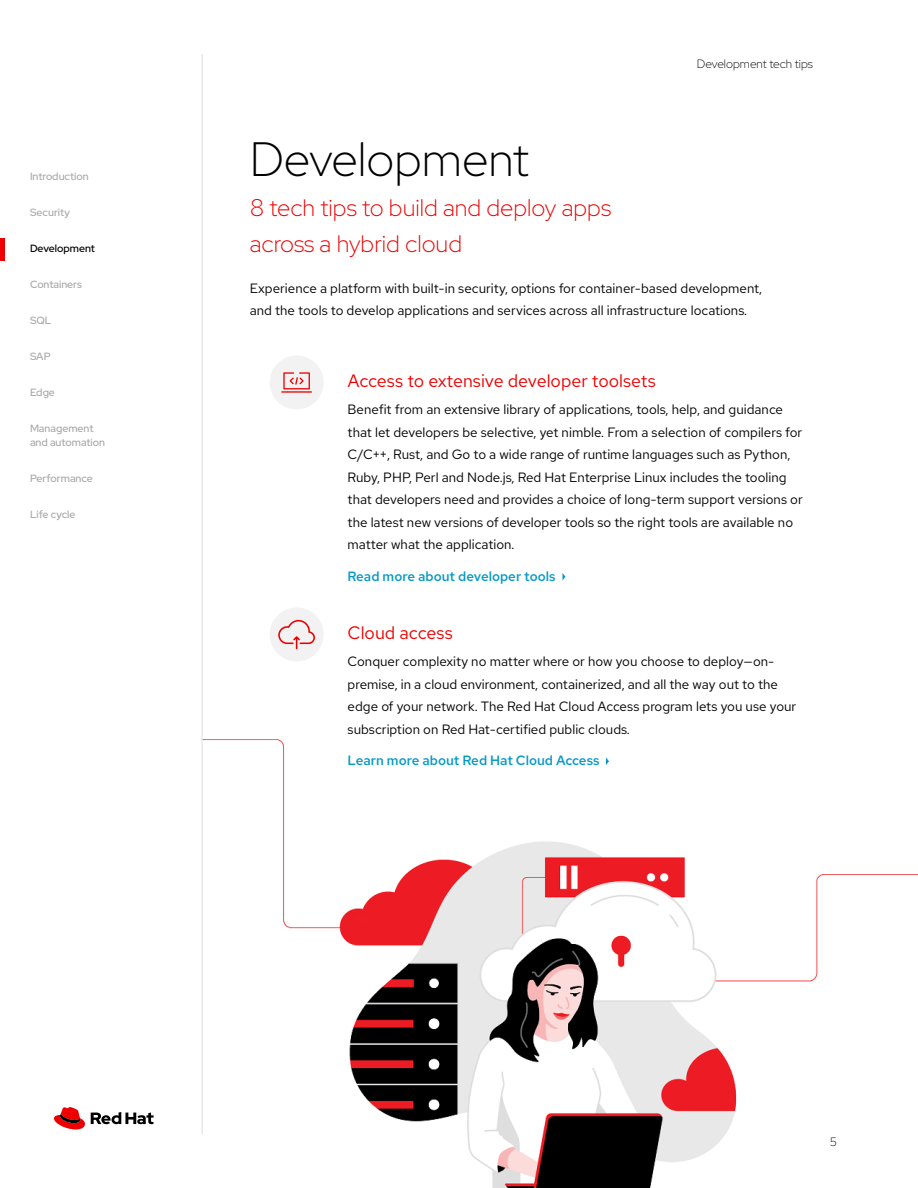
<style>
.page{position:relative;width:918px;height:1188px;background:#fff}
.page>*{position:absolute;margin:0;border:0;box-sizing:border-box;transform-origin:0 0}
.t1{font:300 48px "Red Hat Display";color:#000}
.t2{font:300 24px/36px "Red Hat Display";color:#ed0000}
.t3{font:18px "Red Hat Text";color:#ed0000}
.t4{font:13.5px/22.5px "Red Hat Text";color:#000}
.t5{font:500 13.5px "Red Hat Text";color:#0499c5}
.t6{font:300 12px "Red Hat Display";color:#000}
.t7{font:500 10.5px/13.5px "Red Hat Display";color:#aaa}
.t8{font:500 10.5px "Red Hat Display";color:#000}
</style>
<div class="page">
<img style="left:0;top:54px;width:918px;height:1134px">
<hr style="left:202px;top:54px;width:1px;height:1080px;background:#dedede">
<svg style="left:54px;top:1107px;width:31px;height:23px"></svg>
<svg style="left:91px;top:1112px;width:63px;height:12px"></svg>
<div style="left:270px;top:356px;width:54px;height:54px;background:#f2f2f2;border-radius:50%"></div>
<div style="left:270px;top:608px;width:54px;height:54px;background:#f2f2f2;border-radius:50%"></div>
<svg style="left:563px;top:573px;width:3px;height:7px"></svg>
<svg style="left:606px;top:758px;width:3px;height:7px"></svg>
<svg style="left:281px;top:372px;width:31px;height:21px"></svg>
<svg style="left:278px;top:620px;width:37px;height:29px"></svg>
<hr style="left:0;top:239px;width:4px;height:22px;background:#ed0000">
<p class="t7" style="left:30px;top:169px;width:60px">Introduction</p>
<p class="t7" style="left:30px;top:205px;width:42px">Security</p>
<p class="t8" style="left:30px;top:241px;width:66px">Development</p>
<p class="t7" style="left:30px;top:277px;width:54px">Containers</p>
<p class="t7" style="left:30px;top:313px;width:23px">SQL</p>
<p class="t7" style="left:30px;top:349px;width:22px">SAP</p>
<p class="t7" style="left:30px;top:385px;width:27px">Edge</p>
<p class="t7" style="left:30px;top:421px;width:77px">Management and automation</p>
<p class="t7" style="left:30px;top:471px;width:64px">Performance</p>
<p class="t7" style="left:30px;top:507px;width:47px">Life cycle</p>
<p class="t6" style="left:697px;top:55px;width:118px">Development tech tips</p>
<h1 class="t1" style="left:250px;top:127px;width:281px">Development</h1>
<h2 class="t2" style="left:250px;top:189px;width:363px">8 tech tips to build and deploy apps across a hybrid cloud</h2>
<p class="t4" style="left:250px;top:276px;width:514px">Experience a platform with built-in security, options for container-based development, and the tools to develop applications and services across all infrastructure locations.</p>
<h3 class="t3" style="left:348px;top:369px;width:310px">Access to extensive developer toolsets</h3>
<p class="t4" style="left:348px;top:398px;width:457px">Benefit from an extensive library of applications, tools, help, and guidance that let developers be selective, yet nimble. From a selection of compilers for C/C++, Rust, and Go to a wide range of runtime languages such as Python, Ruby, PHP, Perl and Node.js, Red Hat Enterprise Linux includes the tooling that developers need and provides a choice of long-term support versions or the latest new versions of developer tools so the right tools are available no matter what the application.</p>
<p class="t5" style="left:348px;top:567px;width:210px">Read more about developer tools</p>
<h3 class="t3" style="left:348px;top:621px;width:107px">Cloud access</h3>
<p class="t4" style="left:348px;top:650px;width:450px">Conquer complexity no matter where or how you choose to deploy—on&shy;premise, in a cloud environment, containerized, and all the way out to the edge of your network. The Red Hat Cloud Access program lets you use your subscription on Red Hat-certified public clouds.</p>
<p class="t5" style="left:348px;top:751px;width:254px">Learn more about Red Hat Cloud Access</p>
<p class="t6" style="left:830px;top:1134px;width:8px">5</p>
</div>
